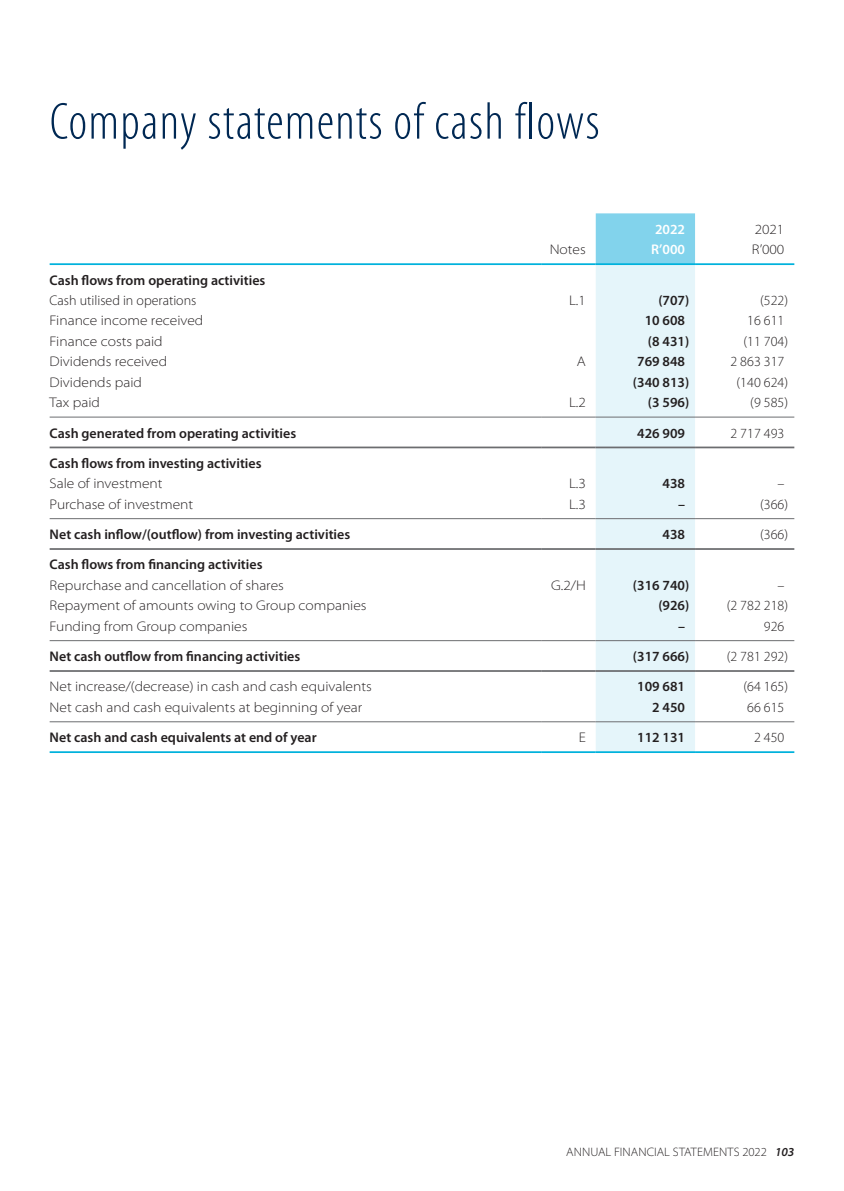
<style>
.page{position:relative;width:844px;height:1191px;background:#fff}
.page>*{position:absolute;margin:0;border:0;box-sizing:border-box;transform-origin:0 0}
._2021_-_Page_header{font:300 condensed 52.5px "Myriad Pro";letter-spacing:.025em;color:#002853}
._2020_Body{font:300 semi-expanded 14px "Myriad Pro";color:#231f20}
._2020_Body-2{font:600 14px "Myriad Pro";color:#231f20}
.FiguresHang18mm{font:300 14px "Myriad Pro";color:#231f20}
.FiguresHang18mmCY{font:600 14px "Myriad Pro";color:#231f20}
._2020_Body-3{font:300 14px "Myriad Pro";color:#231f20}
._2020_Bullet_1{font:600 14px "Myriad Pro";color:#fff}
._2020_Bullet_1-2{font:300 semi-expanded 14px "Myriad Pro";color:#231f20}
.t1{font:300 semi-expanded 12.25px "Myriad Pro";letter-spacing:.005em;color:#231f20;scale:.95 1}
.s1{font-weight:600;font-style:italic}
</style>
<div class="page">
<div style="left:595px;top:213px;width:99px;height:50px;background:#82d3ec"></div>
<svg style="left:595px;top:265px;width:99px;height:486px;fill:#e5f5fa"></svg>
<hr style="left:50px;top:417px;width:491px;height:1px;background:#6c6d70">
<hr style="left:541px;top:417px;width:54px;height:1px;background:#6c6d70">
<hr style="left:595px;top:417px;width:99px;height:1px;background:#6c6d70">
<hr style="left:694px;top:417px;width:100px;height:1px;background:#6c6d70">
<hr style="left:50px;top:446px;width:491px;height:2px;background:#6c6d70">
<hr style="left:541px;top:446px;width:54px;height:2px;background:#6c6d70">
<hr style="left:595px;top:446px;width:99px;height:2px;background:#6c6d70">
<hr style="left:694px;top:446px;width:100px;height:2px;background:#6c6d70">
<hr style="left:50px;top:548px;width:491px;height:2px;background:#6c6d70">
<hr style="left:541px;top:548px;width:54px;height:2px;background:#6c6d70">
<hr style="left:595px;top:548px;width:99px;height:2px;background:#6c6d70">
<hr style="left:694px;top:548px;width:100px;height:2px;background:#6c6d70">
<hr style="left:50px;top:640px;width:491px;height:1px;background:#6c6d70">
<hr style="left:541px;top:640px;width:54px;height:1px;background:#6c6d70">
<hr style="left:595px;top:640px;width:99px;height:1px;background:#6c6d70">
<hr style="left:694px;top:640px;width:100px;height:1px;background:#6c6d70">
<hr style="left:50px;top:670px;width:491px;height:2px;background:#6c6d70">
<hr style="left:541px;top:670px;width:54px;height:2px;background:#6c6d70">
<hr style="left:595px;top:670px;width:99px;height:2px;background:#6c6d70">
<hr style="left:694px;top:670px;width:100px;height:2px;background:#6c6d70">
<hr style="left:50px;top:721px;width:491px;height:1px;background:#6c6d70">
<hr style="left:541px;top:721px;width:54px;height:1px;background:#6c6d70">
<hr style="left:595px;top:721px;width:99px;height:1px;background:#6c6d70">
<hr style="left:694px;top:721px;width:100px;height:1px;background:#6c6d70">
<hr style="left:50px;top:263px;width:491px;height:2px;background:#00b2dc">
<hr style="left:541px;top:263px;width:54px;height:2px;background:#00b2dc">
<hr style="left:595px;top:263px;width:99px;height:2px;background:#00b2dc">
<hr style="left:694px;top:263px;width:100px;height:2px;background:#00b2dc">
<hr style="left:50px;top:751px;width:491px;height:2px;background:#00b2dc">
<hr style="left:541px;top:751px;width:54px;height:2px;background:#00b2dc">
<hr style="left:595px;top:751px;width:99px;height:2px;background:#00b2dc">
<hr style="left:694px;top:751px;width:100px;height:2px;background:#00b2dc">
<hr style="left:50px;top:518px;width:491px;height:1px;background:#6c6d70">
<hr style="left:541px;top:518px;width:54px;height:1px;background:#6c6d70">
<hr style="left:595px;top:518px;width:99px;height:1px;background:#6c6d70">
<hr style="left:694px;top:518px;width:100px;height:1px;background:#6c6d70">
<p class="_2021_-_Page_header" style="left:50px;top:90px;width:551px">Company statements of cash flows</p>
<p class="_2020_Bullet_1" style="left:655px;top:220px;width:32px">2022</p>
<p class="_2020_Body" style="left:754px;top:221px;width:31px">2021</p>
<p class="_2020_Bullet_1-2" style="left:549px;top:241px;width:38px">Notes</p>
<p class="_2020_Bullet_1" style="left:651px;top:241px;width:35px">R’000</p>
<p class="_2020_Body" style="left:751px;top:241px;width:34px">R’000</p>
<p class="_2020_Body-2" style="left:50px;top:271px;width:217px">Cash flows from operating activities</p>
<p class="_2020_Body-3" style="left:50px;top:293px;width:148px">Cash utilised in operations</p>
<p class="_2020_Body" style="left:569px;top:292px;width:18px">L.1</p>
<p class="FiguresHang18mmCY" style="left:658px;top:291px;width:32px">(707)</p>
<p class="FiguresHang18mm" style="left:760px;top:293px;width:29px">(522)</p>
<p class="_2020_Body" style="left:50px;top:312px;width:155px">Finance income received</p>
<p class="FiguresHang18mmCY" style="left:644px;top:312px;width:42px">10 608</p>
<p class="FiguresHang18mm" style="left:747px;top:313px;width:39px">16 611</p>
<p class="_2020_Body" style="left:50px;top:333px;width:115px">Finance costs paid</p>
<p class="FiguresHang18mmCY" style="left:647px;top:332px;width:43px">(8 431)</p>
<p class="FiguresHang18mm" style="left:743px;top:333px;width:46px">(11 704)</p>
<p class="_2020_Body" style="left:50px;top:353px;width:119px">Dividends received</p>
<p class="_2020_Body" style="left:576px;top:353px;width:10px">A</p>
<p class="FiguresHang18mmCY" style="left:637px;top:353px;width:49px">769 848</p>
<p class="FiguresHang18mm" style="left:730px;top:354px;width:55px">2 863 317</p>
<p class="_2020_Body" style="left:50px;top:373px;width:94px">Dividends paid</p>
<p class="FiguresHang18mmCY" style="left:632px;top:373px;width:58px">(340 813)</p>
<p class="FiguresHang18mm" style="left:736px;top:374px;width:53px">(140 624)</p>
<p class="_2020_Body" style="left:50px;top:394px;width:52px">Tax paid</p>
<p class="_2020_Body" style="left:569px;top:394px;width:18px">L.2</p>
<p class="FiguresHang18mmCY" style="left:647px;top:393px;width:43px">(3 596)</p>
<p class="FiguresHang18mm" style="left:750px;top:395px;width:39px">(9 585)</p>
<p class="_2020_Body-2" style="left:50px;top:424px;width:248px">Cash generated from operating activities</p>
<p class="FiguresHang18mmCY" style="left:637px;top:424px;width:49px">426 909</p>
<p class="FiguresHang18mm" style="left:730px;top:425px;width:55px">2 717 493</p>
<p class="_2020_Body-2" style="left:50px;top:454px;width:213px">Cash flows from investing activities</p>
<p class="_2020_Body" style="left:50px;top:475px;width:114px">Sale of investment</p>
<p class="_2020_Body" style="left:569px;top:475px;width:18px">L.3</p>
<p class="FiguresHang18mmCY" style="left:662px;top:475px;width:24px">438</p>
<p class="FiguresHang18mm" style="left:777px;top:476px;width:8px">–</p>
<p class="_2020_Body" style="left:50px;top:495px;width:145px">Purchase of investment</p>
<p class="_2020_Body" style="left:569px;top:495px;width:18px">L.3</p>
<p class="FiguresHang18mmCY" style="left:678px;top:495px;width:8px">–</p>
<p class="FiguresHang18mm" style="left:760px;top:496px;width:29px">(366)</p>
<p class="_2020_Body-2" style="left:50px;top:525px;width:302px">Net cash inflow/(outflow) from investing activities</p>
<p class="FiguresHang18mmCY" style="left:662px;top:525px;width:24px">438</p>
<p class="FiguresHang18mm" style="left:760px;top:527px;width:29px">(366)</p>
<p class="_2020_Body-2" style="left:50px;top:556px;width:214px">Cash flows from financing activities</p>
<p class="_2020_Body" style="left:50px;top:576px;width:236px">Repurchase and cancellation of shares</p>
<p class="_2020_Body" style="left:551px;top:576px;width:36px">G.2/H</p>
<p class="FiguresHang18mmCY" style="left:632px;top:576px;width:58px">(316 740)</p>
<p class="FiguresHang18mm" style="left:777px;top:577px;width:8px">–</p>
<p class="_2020_Body" style="left:50px;top:597px;width:318px">Repayment of amounts owing to Group companies</p>
<p class="FiguresHang18mmCY" style="left:658px;top:596px;width:32px">(926)</p>
<p class="FiguresHang18mm" style="left:726px;top:598px;width:63px">(2 782 218)</p>
<p class="_2020_Body" style="left:50px;top:617px;width:199px">Funding from Group companies</p>
<p class="FiguresHang18mmCY" style="left:678px;top:617px;width:8px">–</p>
<p class="FiguresHang18mm" style="left:763px;top:618px;width:22px">926</p>
<p class="_2020_Body-2" style="left:50px;top:647px;width:252px">Net cash outflow from financing activities</p>
<p class="FiguresHang18mmCY" style="left:632px;top:647px;width:58px">(317 666)</p>
<p class="FiguresHang18mm" style="left:726px;top:648px;width:63px">(2 781 292)</p>
<p class="_2020_Body" style="left:50px;top:678px;width:323px">Net increase/(decrease) in cash and cash equivalents</p>
<p class="FiguresHang18mmCY" style="left:637px;top:678px;width:49px">109 681</p>
<p class="FiguresHang18mm" style="left:743px;top:679px;width:46px">(64 165)</p>
<p class="_2020_Body" style="left:50px;top:698px;width:314px">Net cash and cash equivalents at beginning of year</p>
<p class="FiguresHang18mmCY" style="left:652px;top:698px;width:34px">2 450</p>
<p class="FiguresHang18mm" style="left:747px;top:699px;width:39px">66 615</p>
<p class="_2020_Body-2" style="left:50px;top:728px;width:268px">Net cash and cash equivalents at end of year</p>
<p class="_2020_Body" style="left:578px;top:729px;width:9px">E</p>
<p class="FiguresHang18mmCY" style="left:637px;top:728px;width:49px">112 131</p>
<p class="FiguresHang18mm" style="left:753px;top:730px;width:32px">2 450</p>
<p class="t1" style="left:566px;top:1144px;width:241px">ANNUAL FINANCIAL STATEMENTS 2022 <span class="s1">103</span></p>
</div>
